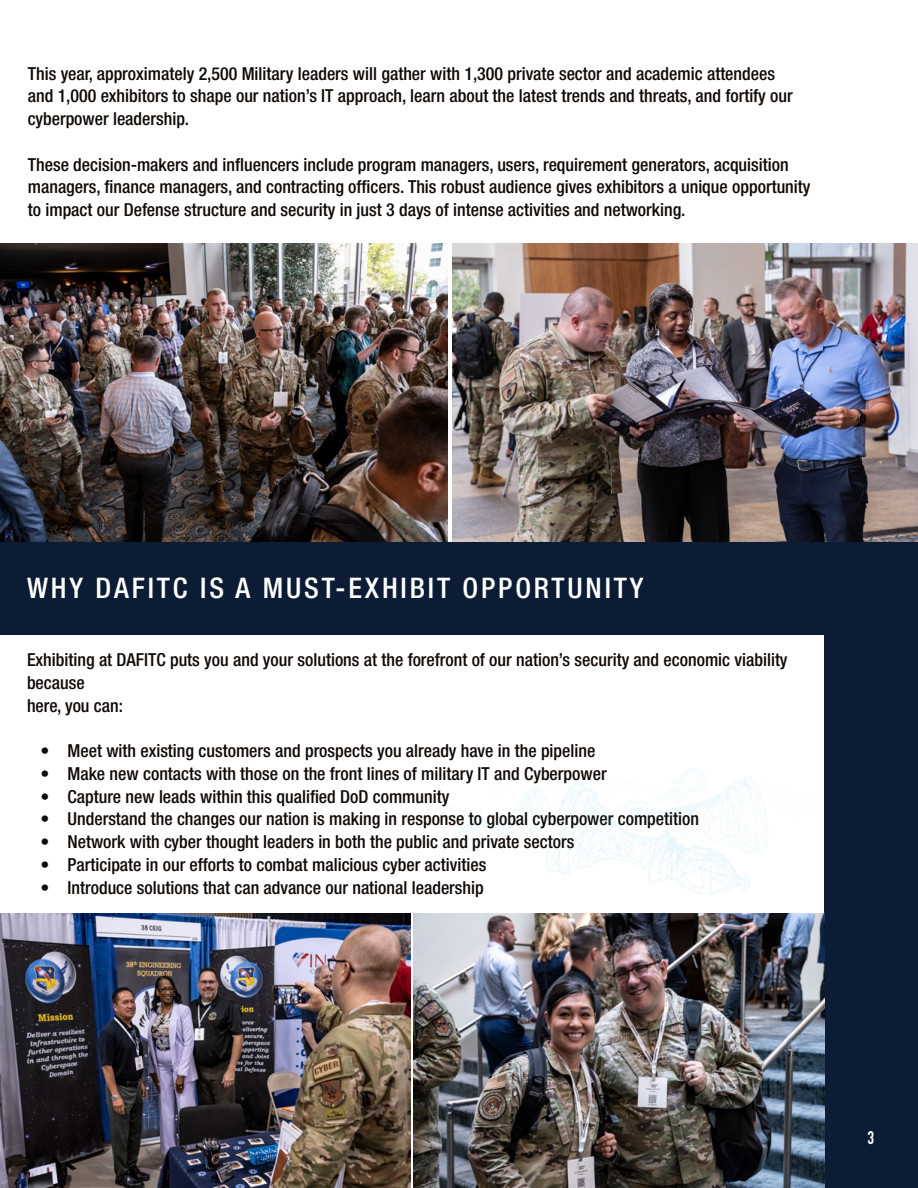
<style>
.page{position:relative;width:918px;height:1188px;background:#fff}
.page>*{position:absolute;margin:0;border:0;box-sizing:border-box;transform-origin:0 0}
.t1{font:500 condensed 28.35px "Helvetica Neue LT Std";letter-spacing:.1em;color:#fff}
.t2{font:500 condensed 18px/22.6px "Helvetica Neue LT Std";color:#100906}
.t3{font:700 18px "DIN Condensed";color:#fff}
</style>
<div class="page">
<img style="left:453px;top:244px;width:465px;height:158px">
<img style="left:0;top:244px;width:448px;height:298px">
<div style="left:0;top:542px;width:918px;height:93px;background:#0c1c35"></div>
<div style="left:825px;top:542px;width:93px;height:646px;background:#0c1c35"></div>
<img style="left:414px;top:914px;width:410px;height:274px">
<img style="left:0;top:914px;width:410px;height:274px">
<img style="left:370px;top:402px;width:548px;height:512px">
<p class="t2" style="left:28px;top:62px;width:767px">This year, approximately 2,500 Military leaders will gather with 1,300 private sector and academic attendees and 1,000 exhibitors to shape our nation’s IT approach, learn about the latest trends and threats, and fortify our cyberpower leadership.</p>
<p class="t2" style="left:28px;top:153px;width:784px">These decision-makers and influencers include program managers, users, requirement generators, acquisition managers, finance managers, and contracting officers. This robust audience gives exhibitors a unique opportunity to impact our Defense structure and security in just 3 days of intense activities and networking.</p>
<h1 class="t1" style="left:27px;top:571px;width:618px">WHY DAFITC IS A MUST-EXHIBIT OPPORTUNITY</h1>
<p class="t2" style="left:27px;top:648px;width:762px">Exhibiting at DAFITC puts you and your solutions at the forefront of our nation’s security and economic viability because<br>here, you can:</p>
<p class="t2" style="left:40px;top:739px;width:556px">• Meet with existing customers and prospects you already have in the pipeline</p>
<p class="t2" style="left:40px;top:762px;width:568px">• Make new contacts with those on the front lines of military IT and Cyberpower</p>
<p class="t2" style="left:40px;top:785px;width:410px">• Capture new leads within this qualified DoD community</p>
<p class="t2" style="left:40px;top:808px;width:660px">• Understand the changes our nation is making in response to global cyberpower competition</p>
<p class="t2" style="left:40px;top:830px;width:535px">• Network with cyber thought leaders in both the public and private sectors</p>
<p class="t2" style="left:40px;top:853px;width:447px">• Participate in our efforts to combat malicious cyber activities</p>
<p class="t2" style="left:40px;top:876px;width:445px">• Introduce solutions that can advance our national leadership</p>
<p class="t3" style="left:868px;top:1125px;width:8px">3</p>
</div>
